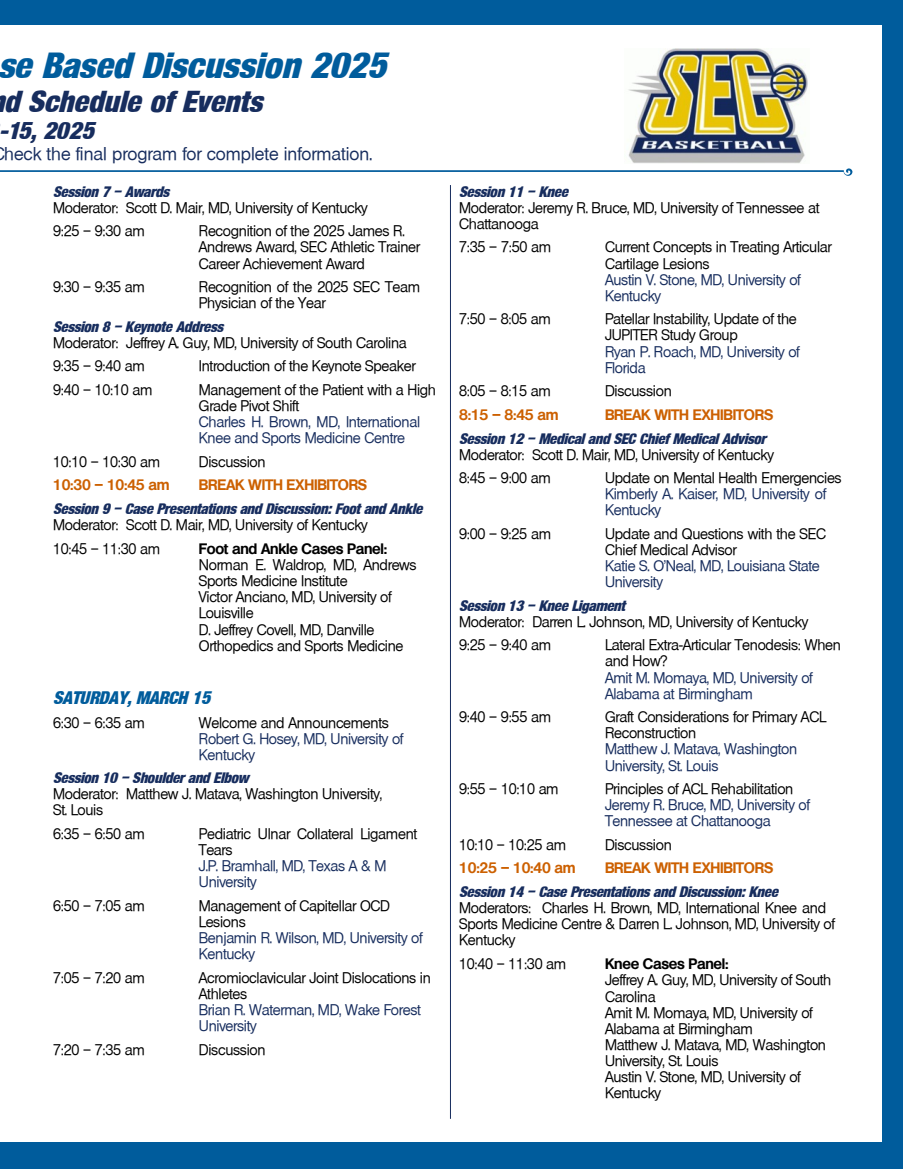
<style>
.page{position:relative;width:903px;height:1169px;background:#fff}
.page>*{position:absolute;margin:0;border:0;box-sizing:border-box;transform-origin:0 0}
.t1{font:italic 35.5px "Basic Sans Heavy SF Bold";color:#005c9c}
.t2{font:italic 29.5px "Basic Sans Heavy SF Bold";color:#172d5e}
.t3{font:italic 23.5px "Basic Sans Heavy SF Bold";color:#172d5e}
.t4{font:17.75px "Basic Sans SF";color:#172d5e}
.t5{font:italic 17.75px "Basic Sans Heavy SF Bold";letter-spacing:-.015em;color:#005c9c}
.t6{font:14.75px/16px "Basic Sans SF";letter-spacing:-.02em;color:#000}
.t7{font:14.75px/16px "Basic Sans SF";letter-spacing:-.02em;color:#172d5e}
.t8{font:italic 14.75px "Basic Sans Heavy SF Bold";letter-spacing:-.02em;color:#172d5e}
.t9{font:14.75px "Basic Sans SF Bold";letter-spacing:-.02em;color:#cc6000}
.t10{font:14.75px "Basic Sans SF Bold";letter-spacing:-.02em;color:#000}
</style>
<div class="page">
<div style="left:0;top:0;width:903px;height:1168px;background:#005c9c"></div>
<div style="left:0;top:25px;width:881px;height:1116px;background:#fff"></div>
<hr style="left:0;top:170px;width:843px;height:2px;background:#005c9c">
<svg style="left:843px;top:168px;width:9px;height:8px"></svg>
<hr style="left:450px;top:185px;width:1px;height:933px;background:#172d5e">
<img style="left:628px;top:49px;width:180px;height:115px">
<h1 class="t1" style="left:-3px;top:52px;width:390px">se Based Discussion 2025</h1>
<h2 class="t2" style="left:4px;top:90px;width:260px">d Schedule of Events</h2>
<h3 class="t3" style="left:-2px;top:122px;width:97px">-15, 2025</h3>
<p class="t4" style="left:4px;top:144px;width:369px">heck the final program for complete information.</p>
<p class="t8" style="left:53px;top:186px;width:117px">Session 7 – Awards</p>
<p class="t6" style="left:53px;top:196px;width:316px;line-height:23.5px">Moderator: Scott D. Mair, MD, University of Kentucky<br>9:25 – 9:30 am</p>
<p class="t6" style="left:199px;top:223px;width:223px">Recognition of the 2025 James R.<br>Andrews Award, SEC Athletic Trainer<br>Career Achievement Award</p>
<p class="t6" style="left:53px;top:279px;width:93px">9:30 – 9:35 am</p>
<p class="t6" style="left:199px;top:279px;width:223px">Recognition of the 2025 SEC Team<br>Physician of the Year</p>
<p class="t8" style="left:53px;top:321px;width:172px">Session 8 – Keynote Address</p>
<p class="t6" style="left:53px;top:331px;width:355px;line-height:23.5px">Moderator: Jeffrey A. Guy, MD, University of South Carolina<br>9:35 – 9:40 am</p>
<p class="t6" style="left:199px;top:358px;width:218px">Introduction of the Keynote Speaker</p>
<p class="t6" style="left:53px;top:381px;width:101px">9:40 – 10:10 am</p>
<p class="t6" style="left:199px;top:381px;width:239px">Management of the Patient with a High<br>Grade Pivot Shift</p>
<p class="t7" style="left:199px;top:414px;width:223px">Charles H. Brown, MD, International<br>Knee and Sports Medicine Centre</p>
<p class="t6" style="left:53px;top:453px;width:109px">10:10 – 10:30 am</p>
<p class="t6" style="left:199px;top:453px;width:68px">Discussion</p>
<p class="t9" style="left:53px;top:479px;width:118px">10:30 – 10:45 am</p>
<p class="t9" style="left:199px;top:479px;width:170px">BREAK WITH EXHIBITORS</p>
<p class="t8" style="left:53px;top:503px;width:371px">Session 9 – Case Presentations and Discussion: Foot and Ankle</p>
<p class="t6" style="left:53px;top:513px;width:316px;line-height:23.8px">Moderator: Scott D. Mair, MD, University of Kentucky<br>10:45 – 11:30 am</p>
<p class="t10" style="left:199px;top:542px;width:190px">Foot and Ankle Cases Panel:</p>
<p class="t6" style="left:199px;top:556px;width:219px">Norman E. Waldrop, MD, Andrews<br>Sports Medicine Institute<br>Victor Anciano, MD, University of<br>Louisville<br>D. Jeffrey Covell, MD, Danville<br>Orthopedics and Sports Medicine</p>
<p class="t5" style="left:53px;top:690px;width:158px">SATURDAY, MARCH 15</p>
<p class="t6" style="left:53px;top:714px;width:93px">6:30 – 6:35 am</p>
<p class="t6" style="left:199px;top:714px;width:191px">Welcome and Announcements</p>
<p class="t7" style="left:199px;top:730px;width:206px">Robert G. Hosey, MD, University of<br>Kentucky</p>
<p class="t8" style="left:53px;top:772px;width:197px">Session 10 – Shoulder and Elbow</p>
<p class="t6" style="left:53px;top:786px;width:330px">Moderator: Matthew J. Matava, Washington University,<br>St. Louis</p>
<p class="t6" style="left:53px;top:825px;width:93px">6:35 – 6:50 am</p>
<p class="t6" style="left:199px;top:825px;width:220px">Pediatric Ulnar Collateral Ligament<br>Tears</p>
<p class="t7" style="left:199px;top:857px;width:189px">J.P. Bramhall, MD, Texas A &amp; M<br>University</p>
<p class="t6" style="left:53px;top:897px;width:93px">6:50 – 7:05 am</p>
<p class="t6" style="left:199px;top:897px;width:193px">Management of Capitellar OCD<br>Lesions</p>
<p class="t7" style="left:199px;top:929px;width:225px">Benjamin R. Wilson, MD, University of<br>Kentucky</p>
<p class="t6" style="left:53px;top:969px;width:93px">7:05 – 7:20 am</p>
<p class="t6" style="left:199px;top:969px;width:233px">Acromioclavicular Joint Dislocations in<br>Athletes</p>
<p class="t7" style="left:199px;top:1001px;width:224px">Brian R. Waterman, MD, Wake Forest<br>University</p>
<p class="t6" style="left:53px;top:1041px;width:93px">7:20 – 7:35 am</p>
<p class="t6" style="left:199px;top:1041px;width:68px">Discussion</p>
<p class="t8" style="left:459px;top:186px;width:110px">Session 11 – Knee</p>
<p class="t6" style="left:459px;top:199px;width:362px">Moderator: Jeremy R. Bruce, MD, University of Tennessee at<br>Chattanooga</p>
<p class="t6" style="left:459px;top:239px;width:93px">7:35 – 7:50 am</p>
<p class="t6" style="left:605px;top:239px;width:228px">Current Concepts in Treating Articular<br>Cartilage Lesions</p>
<p class="t7" style="left:605px;top:271px;width:197px">Austin V. Stone, MD, University of<br>Kentucky</p>
<p class="t6" style="left:459px;top:311px;width:93px">7:50 – 8:05 am</p>
<p class="t6" style="left:605px;top:311px;width:193px">Patellar Instability, Update of the<br>JUPITER Study Group</p>
<p class="t7" style="left:605px;top:343px;width:196px">Ryan P. Roach, MD, University of<br>Florida</p>
<p class="t6" style="left:459px;top:383px;width:93px">8:05 – 8:15 am</p>
<p class="t6" style="left:605px;top:383px;width:68px">Discussion</p>
<p class="t9" style="left:459px;top:409px;width:101px">8:15 – 8:45 am</p>
<p class="t9" style="left:605px;top:409px;width:170px">BREAK WITH EXHIBITORS</p>
<p class="t8" style="left:459px;top:432px;width:308px">Session 12 – Medical and SEC Chief Medical Advisor</p>
<p class="t6" style="left:459px;top:442px;width:316px;line-height:23.5px">Moderator: Scott D. Mair, MD, University of Kentucky<br>8:45 – 9:00 am</p>
<p class="t6" style="left:605px;top:470px;width:238px">Update on Mental Health Emergencies</p>
<p class="t7" style="left:605px;top:486px;width:223px">Kimberly A. Kaiser, MD, University of<br>Kentucky</p>
<p class="t6" style="left:459px;top:525px;width:93px">9:00 – 9:25 am</p>
<p class="t6" style="left:605px;top:525px;width:222px">Update and Questions with the SEC<br>Chief Medical Advisor</p>
<p class="t7" style="left:605px;top:558px;width:216px">Katie S. O’Neal, MD, Louisiana State<br>University</p>
<p class="t8" style="left:459px;top:600px;width:167px">Session 13 – Knee Ligament</p>
<p class="t6" style="left:459px;top:609px;width:350px;line-height:23.5px">Moderator: Darren L. Johnson, MD, University of Kentucky<br>9:25 – 9:40 am</p>
<p class="t6" style="left:605px;top:637px;width:237px">Lateral Extra-Articular Tenodesis: When and How?</p>
<p class="t7" style="left:605px;top:669px;width:209px">Amit M. Momaya, MD, University of<br>Alabama at Birmingham</p>
<p class="t6" style="left:459px;top:709px;width:93px">9:40 – 9:55 am</p>
<p class="t6" style="left:605px;top:709px;width:222px">Graft Considerations for Primary ACL<br>Reconstruction</p>
<p class="t7" style="left:605px;top:741px;width:194px">Matthew J. Matava, Washington<br>University, St. Louis</p>
<p class="t6" style="left:459px;top:780px;width:101px">9:55 – 10:10 am</p>
<p class="t6" style="left:605px;top:780px;width:190px">Principles of ACL Rehabilitation</p>
<p class="t7" style="left:605px;top:796px;width:206px">Jeremy R. Bruce, MD, University of<br>Tennessee at Chattanooga</p>
<p class="t6" style="left:459px;top:836px;width:109px">10:10 – 10:25 am</p>
<p class="t6" style="left:605px;top:836px;width:68px">Discussion</p>
<p class="t9" style="left:459px;top:862px;width:118px">10:25 – 10:40 am</p>
<p class="t9" style="left:605px;top:862px;width:170px">BREAK WITH EXHIBITORS</p>
<p class="t8" style="left:459px;top:886px;width:320px">Session 14 – Case Presentations and Discussion: Knee</p>
<p class="t6" style="left:459px;top:899px;width:377px">Moderators: Charles H. Brown, MD, International Knee and<br>Sports Medicine Centre &amp; Darren L. Johnson, MD, University of<br>Kentucky</p>
<p class="t6" style="left:459px;top:955px;width:109px">10:40 – 11:30 am</p>
<p class="t10" style="left:605px;top:958px;width:125px">Knee Cases Panel:</p>
<p class="t6" style="left:605px;top:972px;width:228px">Jeffrey A. Guy, MD, University of South<br>Carolina<br>Amit M. Momaya, MD, University of<br>Alabama at Birmingham<br>Matthew J. Matava, MD, Washington<br>University, St. Louis<br>Austin V. Stone, MD, University of<br>Kentucky</p>
</div>
